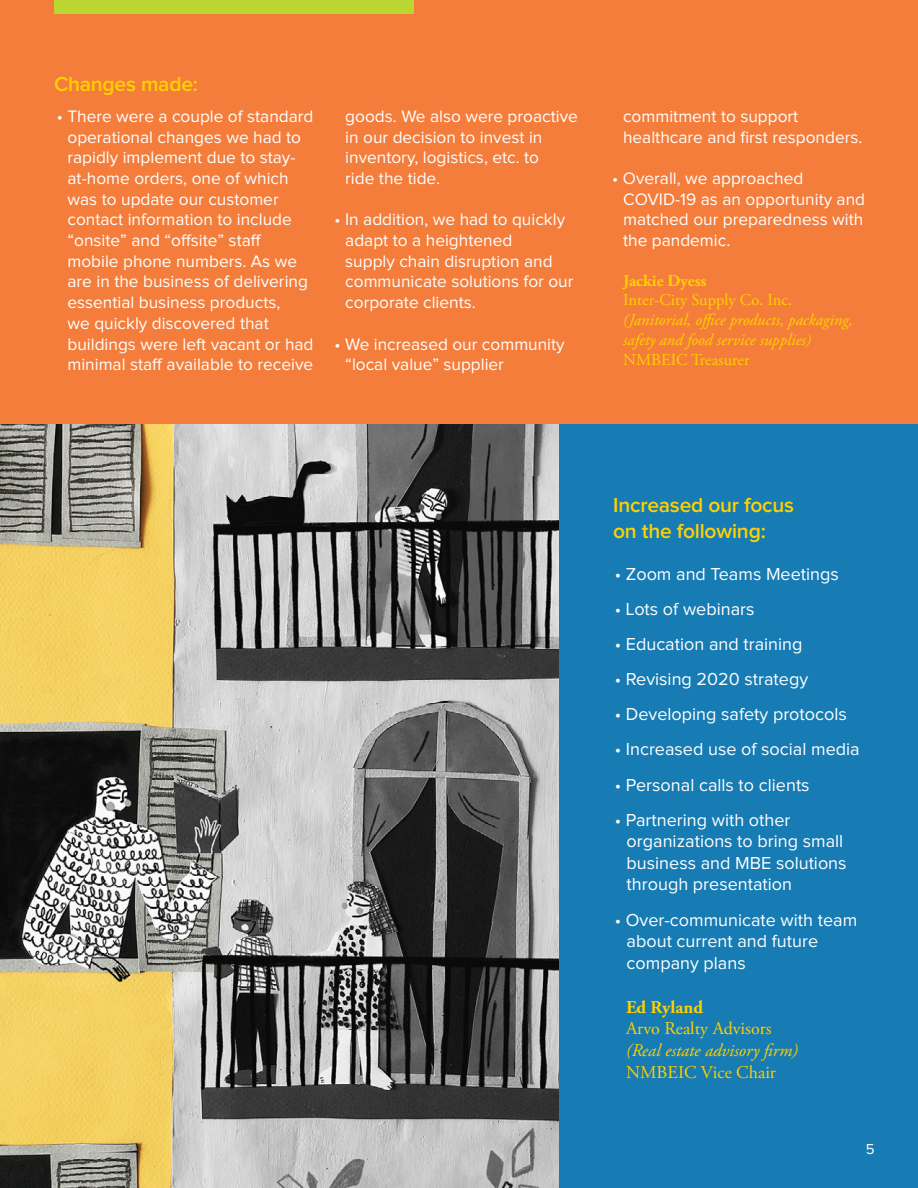
<style>
.page{position:relative;width:918px;height:1188px;background:#fff}
.page>*{position:absolute;margin:0;border:0;box-sizing:border-box;transform-origin:0 0}
.t1{font:600 21px/25.2px "Proxima Nova";letter-spacing:-.01em;color:#ffd100}
.t2{font:18px/21.6px "Proxima Nova";color:#fff}
.t3{font:18px "Adobe Garamond Pro";color:#ffd100}
.t4{font:italic 18px "Adobe Garamond Pro";color:#ffd100}
.t5{font:700 18px "Adobe Garamond Pro";color:#ffd100}
.t6{font:17.25px/20.7px "Proxima Nova";color:#fff}
.t7{font:italic 16.5px/19.8px "Adobe Garamond Pro";color:#ffd100}
.t8{font:16.5px "Adobe Garamond Pro";color:#ffd100}
.t9{font:700 16.5px "Adobe Garamond Pro";color:#ffd100}
.t10{font:15px "Proxima Nova";color:#fff}
</style>
<div class="page">
<div style="left:0;top:0;width:918px;height:424px;background:#f47d3b"></div>
<div style="left:54px;top:0;width:360px;height:14px;background:#bcd631"></div>
<div style="left:558px;top:424px;width:360px;height:764px;background:#177bb4"></div>
<img style="left:0;top:424px;width:558px;height:764px">
<p class="t1" style="left:54px;top:72px;width:145px">Changes made:</p>
<p class="t6" style="left:67px;top:106px;width:248px;text-indent:-11px">• There were a couple of standard operational changes we had to rapidly implement due to stay&shy;at-home orders, one of which was to update our customer contact information to include “onsite” and “offsite” staff mobile phone numbers. As we are in the business of delivering essential business products,<br>we quickly discovered that buildings were left vacant or had minimal staff available to receive</p>
<p class="t6" style="left:345px;top:106px;width:234px">goods. We also were proactive in our decision to invest in inventory, logistics, etc. to<br>ride the tide.</p>
<p class="t6" style="left:345px;top:210px;width:230px;text-indent:-11px">• In addition, we had to quickly adapt to a heightened<br>supply chain disruption and communicate solutions for our corporate clients.</p>
<p class="t6" style="left:345px;top:334px;width:221px;text-indent:-11px">• We increased our community “local value” supplier</p>
<p class="t6" style="left:623px;top:106px;width:241px">commitment to support healthcare and first responders.</p>
<p class="t6" style="left:623px;top:169px;width:244px;text-indent:-11px">• Overall, we approached<br>COVID-19 as an opportunity and matched our preparedness with the pandemic.</p>
<p class="t9" style="left:623px;top:271px;width:85px">Jackie Dyess</p>
<p class="t8" style="left:623px;top:290px;width:171px">Inter-City Supply Co. Inc.</p>
<p class="t7" style="left:623px;top:311px;width:231px">(Janitorial, office products, packaging, safety and food service supplies)</p>
<p class="t8" style="left:623px;top:350px;width:128px">NMBEIC Treasurer</p>
<p class="t1" style="left:613px;top:494px;width:183px">Increased our focus on the following:</p>
<p class="t2" style="left:615px;top:564px;width:226px">• Zoom and Teams Meetings</p>
<p class="t2" style="left:615px;top:599px;width:141px">• Lots of webinars</p>
<p class="t2" style="left:615px;top:634px;width:189px">• Education and training</p>
<p class="t2" style="left:615px;top:669px;width:195px">• Revising 2020 strategy</p>
<p class="t2" style="left:615px;top:704px;width:234px">• Developing safety protocols</p>
<p class="t2" style="left:615px;top:739px;width:246px">• Increased use of social media</p>
<p class="t2" style="left:615px;top:775px;width:196px">• Personal calls to clients</p>
<p class="t2" style="left:627px;top:810px;width:221px;text-indent:-12px">• Partnering with other organizations to bring small business and MBE solutions through presentation</p>
<p class="t2" style="left:627px;top:910px;width:232px;text-indent:-12px">• Over-communicate with team about current and future company plans</p>
<p class="t5" style="left:626px;top:997px;width:78px">Ed Ryland</p>
<p class="t3" style="left:626px;top:1018px;width:147px">Arvo Realty Advisors</p>
<p class="t4" style="left:626px;top:1040px;width:173px">(Real estate advisory firm)</p>
<p class="t3" style="left:626px;top:1061px;width:151px">NMBEIC Vice Chair</p>
<p class="t10" style="left:866px;top:1142px;width:10px">5</p>
</div>
